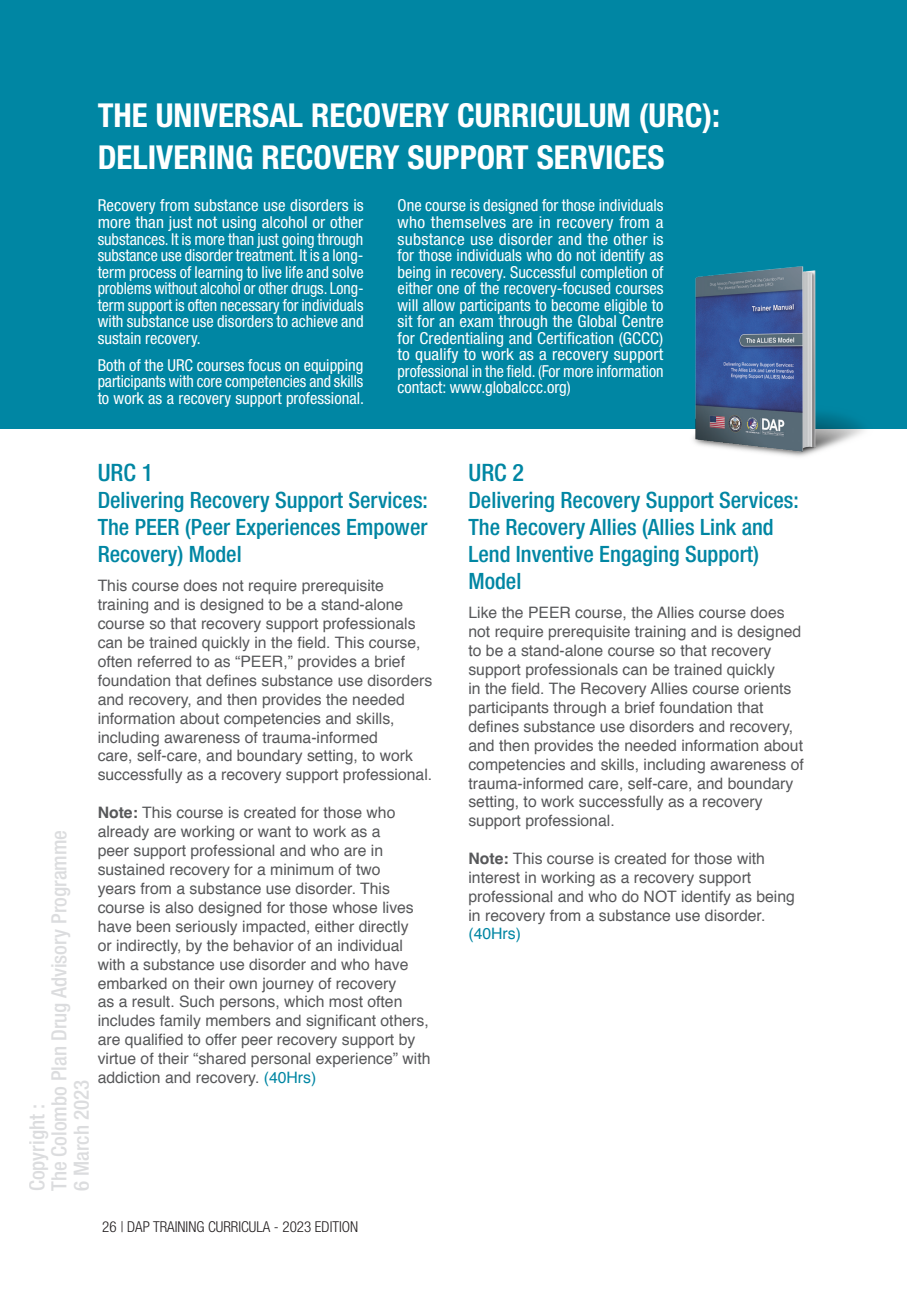
<style>
.page{position:relative;width:919px;height:1289px;background:#fff}
.page>*{position:absolute;margin:0;border:0;box-sizing:border-box;transform-origin:0 0}
.Section_Title{font:700 condensed 33px/42px "Helvetica Neue LT Std";color:#fff}
.Cur_Number___Course{font:500 condensed 24px "Helvetica Neue LT Std";color:#0086a3}
.Cur_Number___Course-2{font:500 condensed 22.5px/27px "Helvetica Neue LT Std";color:#0086a3;text-align:justify}
.t1{font:500 condensed 21px/22.2px "Helvetica Neue LT Std";color:#d8d9db}
.Curriculum_Descripri{font:condensed 16.5px/16.5px "Helvetica Neue LT Std";color:#fff;text-align:justify}
.Body_Text_Courses{font:15.75px/18.9px "Helvetica";color:#57585a}
.t2{font:300 condensed 15px "Helvetica Neue LT Std";color:#231f20}
.s1{font-weight:700}
.s2{color:#0086a3}
</style>
<div class="page">
<div style="left:0;top:0;width:906px;height:428px;background:#0086a3"></div>
<img style="left:825px;top:414px;width:53px;height:35px">
<img style="left:684px;top:266px;width:141px;height:191px">
<p class="Section_Title" style="left:98px;top:94px;width:624px">THE UNIVERSAL RECOVERY CURRICULUM (URC):<br>DELIVERING RECOVERY SUPPORT SERVICES</p>
<p class="Curriculum_Descripri" style="left:98px;top:197px;width:267px">Recovery from substance use disorders is more than just not using alcohol or other substances. It is more than just going through substance use disorder treatment. It is a long&shy;term process of learning to live life and solve problems without alcohol or other drugs. Long&shy;term support is often necessary for individuals with substance use disorders to achieve and sustain recovery.</p>
<p class="Curriculum_Descripri" style="left:98px;top:356px;width:268px">Both of the URC courses focus on equipping participants with core competencies and skills to work as a recovery support professional.</p>
<p class="Curriculum_Descripri" style="left:397px;top:197px;width:267px">One course is designed for those individuals who themselves are in recovery from a substance use disorder and the other is for those individuals who do not identify as being in recovery. Successful completion of either one of the recovery-focused courses will allow participants to become eligible to sit for an exam through the Global Centre for Credentialing and Certification (GCCC) to qualify to work as a recovery support professional in the field. (For more information contact: www.globalccc.org)</p>
<h3 class="t1" style="left:26px;top:1191px;width:363px;rotate:-90deg">Copyright :<br>The Colombo Plan Drug Advisory Programme<br>6 March 2023</h3>
<p class="Cur_Number___Course" style="left:98px;top:458px;width:57px">URC 1</p>
<p class="Cur_Number___Course-2" style="left:98px;top:486px;width:332px">Delivering Recovery Support Services:<br>The PEER (Peer Experiences Empower Recovery) Model</p>
<p class="Body_Text_Courses" style="left:98px;top:577px;width:336px">This course does not require prerequisite training and is designed to be a stand-alone course so that recovery support professionals can be trained quickly in the field. This course, often referred to as “PEER,” provides a brief foundation that defines substance use disorders and recovery, and then provides the needed information about competencies and skills, including awareness of trauma-informed<br>care, self-care, and boundary setting, to work successfully as a recovery support professional.</p>
<p class="Body_Text_Courses" style="left:98px;top:803px;width:334px"><span class="s1">Note:</span> This course is created for those who already are working or want to work as a<br>peer support professional and who are in sustained recovery for a minimum of two<br>years from a substance use disorder. This course is also designed for those whose lives have been seriously impacted, either directly<br>or indirectly, by the behavior of an individual with a substance use disorder and who have embarked on their own journey of recovery<br>as a result. Such persons, which most often includes family members and significant others, are qualified to offer peer recovery support by virtue of their “shared personal experience” with addiction and recovery. <span class="s2">(40Hrs)</span></p>
<p class="t2" style="left:102px;top:1218px;width:257px">26 | DAP TRAINING CURRICULA - 2023 EDITION</p>
<p class="Cur_Number___Course" style="left:468px;top:458px;width:57px">URC 2</p>
<p class="Cur_Number___Course-2" style="left:468px;top:486px;width:332px;text-align:left">Delivering Recovery Support Services:<br>The Recovery Allies (Allies Link and<br>Lend Inventive Engaging Support)<br>Model</p>
<p class="Body_Text_Courses" style="left:468px;top:604px;width:337px">Like the PEER course, the Allies course does not require prerequisite training and is designed to be a stand-alone course so that recovery support professionals can be trained quickly<br>in the field. The Recovery Allies course orients participants through a brief foundation that defines substance use disorders and recovery, and then provides the needed information about competencies and skills, including awareness of trauma-informed care, self-care, and boundary setting, to work successfully as a recovery support professional.</p>
<p class="Body_Text_Courses" style="left:468px;top:849px;width:328px"><span class="s1">Note:</span> This course is created for those with interest in working as a recovery support professional and who do NOT identify as being in recovery from a substance use disorder. <span class="s2">(40Hrs)</span></p>
</div>
